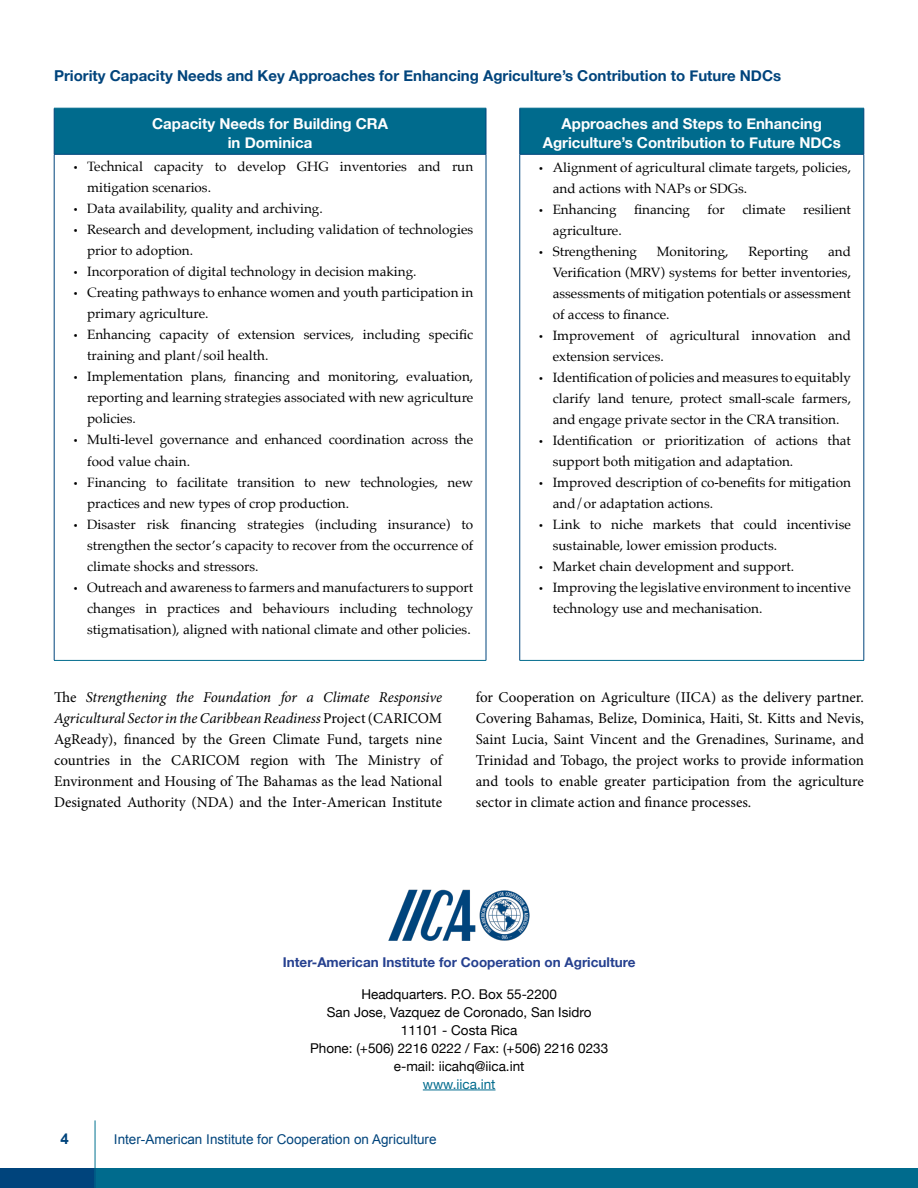
<style>
.page{position:relative;width:918px;height:1188px;background:#fff}
.page>*{position:absolute;margin:0;border:0;box-sizing:border-box;transform-origin:0 0}
.t1{font:15px/21px "Minion Pro";letter-spacing:-.005em;color:#000;text-align:justify}
.t2{font:700 15px/19.5px "Helvetica Neue";color:#fff;text-align:center}
.t3{font:700 15px "Helvetica Neue";color:#00447c}
.t4{font:700 15px "Arial";color:#00447c}
.t5{font:13.5px/21px "Palatino";color:#000}
.t6{font:13.5px/18px "Helvetica Neue";color:#000;text-align:center}
.t7{font:13.5px "Arial";color:#00447c}
.t8{font:700 13.5px "Helvetica Neue";color:#25408f}
.t9{font:13.5px "Helvetica Neue";color:#006b8d}
.s1{font-family:"Myriad Pro"}
.s2{font-style:italic}
</style>
<div class="page">
<div style="left:97px;top:1168px;width:821px;height:20px;background:#006b8d"></div>
<div style="left:0;top:1168px;width:96px;height:20px;background:#00447c"></div>
<hr style="left:95px;top:1120px;width:1px;height:68px;background:#00728f">
<div style="left:55px;top:109px;width:809px;height:45px;background:#006b8d"></div>
<hr style="left:54px;top:108px;width:1px;height:46px;background:#00447c">
<hr style="left:486px;top:108px;width:1px;height:46px;background:#00447c">
<hr style="left:519px;top:108px;width:1px;height:46px;background:#00447c">
<hr style="left:864px;top:108px;width:1px;height:46px;background:#00447c">
<hr style="left:54px;top:154px;width:432px;height:1px;background:#00447c">
<hr style="left:54px;top:154px;width:1px;height:506px;background:#00447c">
<hr style="left:486px;top:154px;width:1px;height:506px;background:#00447c">
<hr style="left:520px;top:154px;width:344px;height:1px;background:#00447c">
<hr style="left:519px;top:154px;width:1px;height:506px;background:#00447c">
<hr style="left:864px;top:154px;width:1px;height:506px;background:#00447c">
<hr style="left:520px;top:108px;width:344px;height:1px;background:#006b8d">
<hr style="left:520px;top:660px;width:344px;height:1px;background:#006b8d">
<hr style="left:54px;top:108px;width:432px;height:1px;background:#006b8d">
<hr style="left:54px;top:660px;width:432px;height:1px;background:#006b8d">
<hr style="left:423px;top:1090px;width:73px;height:1px;background:#006b8d">
<img style="left:388px;top:889px;width:142px;height:52px">
<p class="t3" style="left:54px;top:64px;width:729px">Priority Capacity Needs and Key Approaches for Enhancing Agriculture’s Contribution to Future NDCs</p>
<p class="t2" style="left:152px;top:114px;width:237px">Capacity Needs for Building CRA in Dominica</p>
<p class="t2" style="left:543px;top:114px;width:300px">Approaches and Steps to Enhancing<br>Agriculture’s Contribution to Future NDCs</p>
<p class="t5" style="left:87px;top:156px;width:388px;text-indent:-14px"><span class="s1">•</span> Technical capacity to develop GHG inventories and run mitigation scenarios.</p>
<p class="t5" style="left:74px;top:198px;width:251px"><span class="s1">•</span> Data availability, quality and archiving.</p>
<p class="t5" style="left:87px;top:219px;width:388px;text-indent:-14px"><span class="s1">•</span> Research and development, including validation of technologies prior to adoption.</p>
<p class="t5" style="left:74px;top:261px;width:344px"><span class="s1">•</span> Incorporation of digital technology in decision making.</p>
<p class="t5" style="left:87px;top:282px;width:388px;text-indent:-14px"><span class="s1">•</span> Creating pathways to enhance women and youth participation in primary agriculture.</p>
<p class="t5" style="left:87px;top:324px;width:388px;text-indent:-14px"><span class="s1">•</span> Enhancing capacity of extension services, including specific training and plant/soil health.</p>
<p class="t5" style="left:87px;top:366px;width:388px;text-align:justify;text-indent:-14px"><span class="s1">•</span> Implementation plans, financing and monitoring, evaluation, reporting and learning strategies associated with new agriculture policies.</p>
<p class="t5" style="left:87px;top:429px;width:388px;text-indent:-14px"><span class="s1">•</span> Multi-level governance and enhanced coordination across the food value chain.</p>
<p class="t5" style="left:87px;top:471px;width:388px;text-indent:-14px"><span class="s1">•</span> Financing to facilitate transition to new technologies, new practices and new types of crop production.</p>
<p class="t5" style="left:87px;top:513px;width:388px;text-align:justify;text-indent:-14px"><span class="s1">•</span> Disaster risk financing strategies (including insurance) to strengthen the sector’s capacity to recover from the occurrence of climate shocks and stressors.</p>
<p class="t5" style="left:87px;top:576px;width:388px;text-align:justify;text-indent:-14px"><span class="s1">•</span> Outreach and awareness to farmers and manufacturers to support changes in practices and behaviours including technology stigmatisation), aligned with national climate and other policies.</p>
<p class="t5" style="left:553px;top:156px;width:300px;text-indent:-14px"><span class="s1">•</span> Alignment of agricultural climate targets, policies, and actions with NAPs or SDGs.</p>
<p class="t5" style="left:539px;top:198px;width:79px"><span class="s1">•</span> Enhancing</p>
<p class="t5" style="left:634px;top:198px;width:57px">financing</p>
<p class="t5" style="left:708px;top:198px;width:19px">for</p>
<p class="t5" style="left:742px;top:198px;width:45px">climate</p>
<p class="t5" style="left:803px;top:198px;width:49px">resilient</p>
<p class="t5" style="left:553px;top:219px;width:71px">agriculture.</p>
<p class="t5" style="left:539px;top:240px;width:99px"><span class="s1">•</span> Strengthening</p>
<p class="t5" style="left:657px;top:240px;width:73px">Monitoring,</p>
<p class="t5" style="left:748px;top:240px;width:61px">Reporting</p>
<p class="t5" style="left:553px;top:240px;width:300px;text-align:justify;text-indent:275px">and Verification (MRV) systems for better inventories, assessments of mitigation potentials or assessment of access to finance.</p>
<p class="t5" style="left:553px;top:324px;width:300px;text-indent:-14px"><span class="s1">•</span> Improvement of agricultural innovation and extension services.</p>
<p class="t5" style="left:553px;top:366px;width:300px;text-align:justify;text-indent:-14px"><span class="s1">•</span> Identification of policies and measures to equitably clarify land tenure, protect small-scale farmers, and engage private sector in the CRA transition.</p>
<p class="t5" style="left:553px;top:429px;width:300px;text-indent:-14px"><span class="s1">•</span> Identification or prioritization of actions that support both mitigation and adaptation.</p>
<p class="t5" style="left:553px;top:471px;width:300px;text-indent:-14px"><span class="s1">•</span> Improved description of co-benefits for mitigation and/or adaptation actions.</p>
<p class="t5" style="left:553px;top:513px;width:300px;text-indent:-14px"><span class="s1">•</span> Link to niche markets that could incentivise sustainable, lower emission products.</p>
<p class="t5" style="left:539px;top:556px;width:256px"><span class="s1">•</span> Market chain development and support.</p>
<p class="t5" style="left:553px;top:577px;width:300px;text-indent:-14px"><span class="s1">•</span> Improving the legislative environment to incentive technology use and mechanisation.</p>
<p class="t1" style="left:54px;top:687px;width:390px">The <span class="s2">Strengthening the Foundation for a Climate Responsive Agricultural Sector in the Caribbean Readiness</span> Project (CARICOM AgReady), financed by the Green Climate Fund, targets nine countries in the CARICOM region with The Ministry of Environment and Housing of The Bahamas as the lead National Designated Authority (NDA) and the Inter-American Institute</p>
<p class="t1" style="left:476px;top:687px;width:390px">for Cooperation on Agriculture (IICA) as the delivery partner.<br>Covering Bahamas, Belize, Dominica, Haiti, St. Kitts and Nevis, Saint Lucia, Saint Vincent and the Grenadines, Suriname, and Trinidad and Tobago, the project works to provide information and tools to enable greater participation from the agriculture sector in climate action and finance processes.</p>
<p class="t8" style="left:283px;top:952px;width:354px">Inter-American Institute for Cooperation on Agriculture</p>
<p class="t6" style="left:310px;top:986px;width:300px">Headquarters. P.O. Box 55-2200<br>San Jose, Vazquez de Coronado, San Isidro<br>11101 - Costa Rica<br>Phone: (+506) 2216 0222 / Fax: (+506) 2216 0233 e-mail: iicahq@iica.int</p>
<p class="t9" style="left:423px;top:1074px;width:74px">www.iica.int</p>
<p class="t4" style="left:61px;top:1129px;width:10px">4</p>
<p class="t7" style="left:114px;top:1130px;width:324px">Inter-American Institute for Cooperation on Agriculture</p>
</div>
